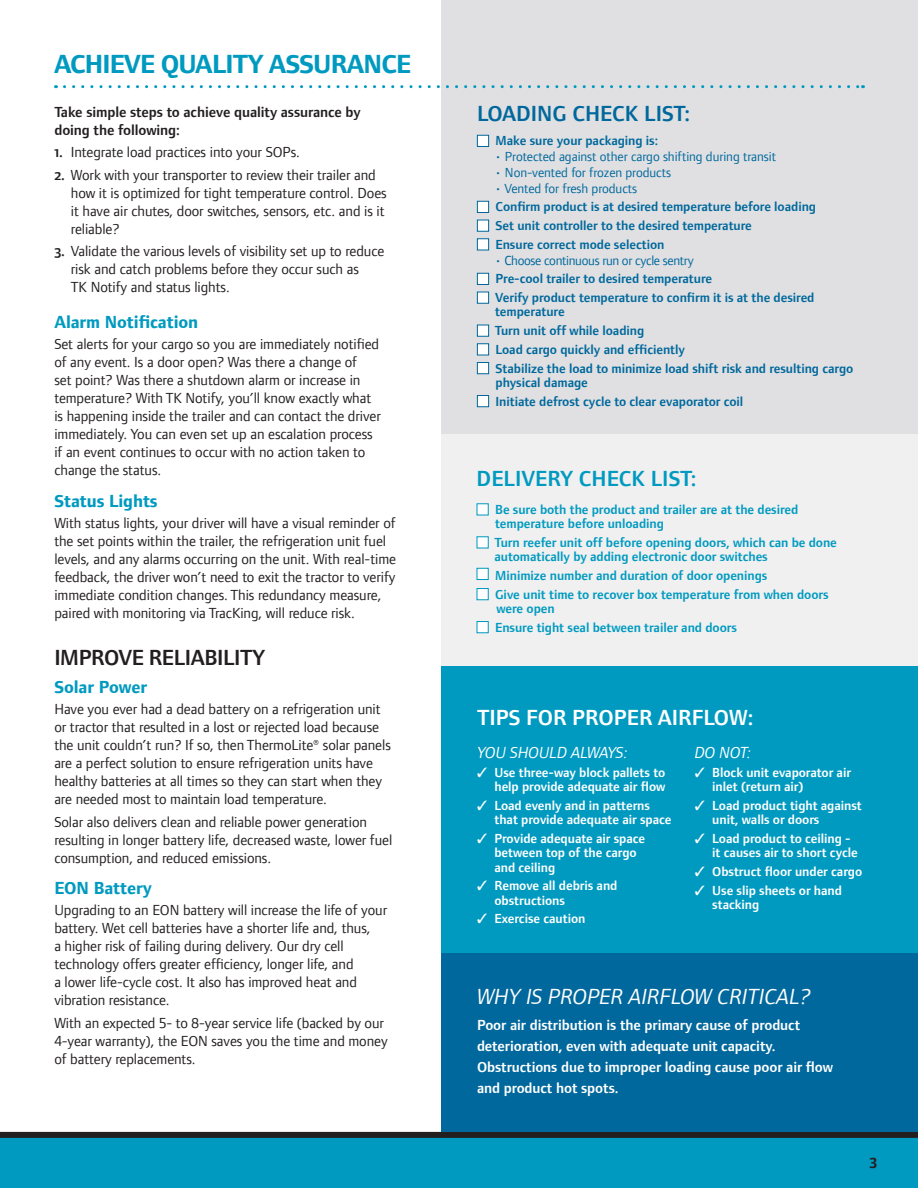
<style>
.page{position:relative;width:918px;height:1188px;background:#fff}
.page>*{position:absolute;margin:0;border:0;box-sizing:border-box;transform-origin:0 0}
.t1{font:700 27px "Foundry Form Sans";letter-spacing:-.03em;color:#009ac0}
.t2{font:italic 22.5px "Foundry Form Sans";color:#fff}
.t3{font:22.5px "Foundry Form Sans Demi OSF";color:#fff}
.t4{font:22.5px "Foundry Form Sans Demi OSF";color:#009ac0}
.t5{font:22.5px "Foundry Form Sans Demi OSF";letter-spacing:-.02em;color:#231f20}
.t6{font:22.5px "Foundry Form Sans Demi OSF";color:#00689c}
.t7{font:700 18px "Foundry Form Sans";letter-spacing:-.005em;color:#009ac0}
.t8{font:italic 16.5px "Foundry Form Sans";letter-spacing:-.005em;color:#fff}
.t9{font:15px/18px "Foundry Form Sans";letter-spacing:-.005em;color:#231f20}
.t10{font:15px/21px "Foundry Form Sans Demi OSF";letter-spacing:-.005em;color:#fff}
.t11{font:15px/18px "Foundry Form Sans Demi OSF";letter-spacing:-.005em;color:#231f20}
.t12{font:700 15px "Foundry Form Sans";color:#231f20}
.t13{font:13.5px/18.8px "Foundry Form Sans Demi OSF";letter-spacing:-.005em;color:#00689c}
.t14{font:13.5px/14.2px "Foundry Form Sans Demi OSF";letter-spacing:-.005em;color:#fff}
.t15{font:13.5px/14.2px "Foundry Form Sans Demi OSF";letter-spacing:-.005em;color:#009ac0}
.t16{font:13.5px "Foundry Form Sans";letter-spacing:-.005em;color:#00689c}
.t17{font:13.5px "Foundry Form Sans";letter-spacing:-.025em;color:#00689c}
.s1{font-family:"Foundry Form Sans Demi OSF"}
</style>
<div class="page">
<div style="left:0;top:1133px;width:918px;height:55px;background:#009ac0"></div>
<div style="left:0;top:1132px;width:918px;height:6px;background:#231f20"></div>
<div style="left:441px;top:0;width:477px;height:436px;background:#e0e0e2"></div>
<div style="left:441px;top:666px;width:477px;height:288px;background:#009ac0"></div>
<div style="left:441px;top:953px;width:477px;height:179px;background:#00689c"></div>
<div style="left:477px;top:135px;width:12px;height:12px;background:#fff;border:1px solid #00689c"></div>
<div style="left:477px;top:201px;width:12px;height:12px;background:#fff;border:1px solid #00689c"></div>
<div style="left:477px;top:220px;width:12px;height:12px;background:#fff;border:1px solid #00689c"></div>
<div style="left:477px;top:238px;width:12px;height:12px;background:#fff;border:1px solid #00689c"></div>
<div style="left:477px;top:273px;width:12px;height:12px;background:#fff;border:1px solid #00689c"></div>
<div style="left:477px;top:292px;width:12px;height:12px;background:#fff;border:1px solid #00689c"></div>
<div style="left:477px;top:325px;width:12px;height:12px;background:#fff;border:1px solid #00689c"></div>
<div style="left:477px;top:343px;width:12px;height:12px;background:#fff;border:1px solid #00689c"></div>
<div style="left:477px;top:362px;width:12px;height:12px;background:#fff;border:1px solid #00689c"></div>
<div style="left:477px;top:395px;width:12px;height:12px;background:#fff;border:1px solid #00689c"></div>
<div style="left:441px;top:435px;width:477px;height:231px;background:#f0f0f1"></div>
<svg style="left:477px;top:503px;width:12px;height:12px"></svg>
<svg style="left:477px;top:536px;width:12px;height:12px"></svg>
<div style="left:477px;top:568px;width:12px;height:12px;background:#fff;border:1px solid #009ac0"></div>
<div style="left:477px;top:588px;width:12px;height:12px;background:#fff;border:1px solid #009ac0"></div>
<div style="left:477px;top:621px;width:12px;height:12px;background:#fff;border:1px solid #009ac0"></div>
<svg style="left:64px;top:85px;width:799px;height:3px"></svg>
<h1 class="t1" style="left:54px;top:49px;width:359px">ACHIEVE QUALITY ASSURANCE</h1>
<p class="t11" style="left:54px;top:102px;width:308px">Take simple steps to achieve quality assurance by doing the following:</p>
<p class="t9" style="left:54px;top:143px;width:247px"><span class="s1">1.</span> Integrate load practices into your SOPs.</p>
<p class="t9" style="left:71px;top:165px;width:317px;text-indent:-16px"><span class="s1">2.</span> Work with your transporter to review their trailer and how it is optimized for tight temperature control. Does it have air chutes, door switches, sensors, etc. and is it reliable?</p>
<p class="t9" style="left:71px;top:242px;width:315px;text-indent:-16px"><span class="s1">3.</span> Validate the various levels of visibility set up to reduce risk and catch problems before they occur such as<br>TK Notify and status lights.</p>
<p class="t7" style="left:54px;top:312px;width:145px">Alarm Notification</p>
<p class="t9" style="left:54px;top:335px;width:328px">Set alerts for your cargo so you are immediately notified of any event. Is a door open? Was there a change of<br>set point? Was there a shutdown alarm or increase in temperature? With TK Notify, you’ll know exactly what is happening inside the trailer and can contact the driver immediately. You can even set up an escalation process if an event continues to occur with no action taken to change the status.</p>
<p class="t7" style="left:54px;top:490px;width:105px">Status Lights</p>
<p class="t9" style="left:54px;top:513px;width:343px">With status lights, your driver will have a visual reminder of the set points within the trailer, the refrigeration unit fuel levels, and any alarms occurring on the unit. With real-time feedback, the driver won’t need to exit the tractor to verify immediate condition changes. This redundancy measure, paired with monitoring via TracKing, will reduce risk.</p>
<h2 class="t5" style="left:54px;top:644px;width:212px">IMPROVE RELIABILITY</h2>
<p class="t7" style="left:54px;top:677px;width:94px">Solar Power</p>
<p class="t9" style="left:54px;top:700px;width:338px">Have you ever had a dead battery on a refrigeration unit or tractor that resulted in a lost or rejected load because the unit couldn’t run? If so, then ThermoLite® solar panels are a perfect solution to ensure refrigeration units have healthy batteries at all times so they can start when they are needed most to maintain load temperature.</p>
<p class="t9" style="left:54px;top:812px;width:339px">Solar also delivers clean and reliable power generation resulting in longer battery life, decreased waste, lower fuel consumption, and reduced emissions.</p>
<p class="t7" style="left:54px;top:878px;width:99px">EON Battery</p>
<p class="t9" style="left:54px;top:901px;width:334px">Upgrading to an EON battery will increase the life of your battery. Wet cell batteries have a shorter life and, thus,<br>a higher risk of failing during delivery. Our dry cell technology offers greater efficiency, longer life, and<br>a lower life-cycle cost. It also has improved heat and vibration resistance.</p>
<p class="t9" style="left:54px;top:1013px;width:335px">With an expected 5- to 8-year service life (backed by our<br>4-year warranty), the EON saves you the time and money of battery replacements.</p>
<h2 class="t6" style="left:477px;top:101px;width:214px">LOADING CHECK LIST:</h2>
<p class="t13" style="left:496px;top:131px;width:164px">Make sure your packaging is:</p>
<p class="t16" style="left:495px;top:149px;width:283px">• Protected against other cargo shifting during transit</p>
<p class="t16" style="left:495px;top:165px;width:178px">• Non-vented for frozen products</p>
<p class="t16" style="left:495px;top:181px;width:144px">• Vented for fresh products</p>
<p class="t13" style="left:496px;top:197px;width:322px">Confirm product is at desired temperature before loading<br>Set unit controller to the desired temperature<br>Ensure correct mode selection</p>
<p class="t17" style="left:495px;top:253px;width:200px">• Choose continuous run or cycle sentry</p>
<p class="t13" style="left:495px;top:269px;width:321px">Pre-cool trailer to desired temperature<br>Verify product temperature to confirm it is at the desired</p>
<p class="t13" style="left:495px;top:302px;width:360px">temperature<br>Turn unit off while loading<br>Load cargo quickly and efficiently<br>Stabilize the load to minimize load shift risk and resulting cargo</p>
<p class="t13" style="left:496px;top:373px;width:249px">physical damage<br>Initiate defrost cycle to clear evaporator coil</p>
<h2 class="t4" style="left:477px;top:466px;width:221px">DELIVERY CHECK LIST:</h2>
<p class="t15" style="left:495px;top:502px;width:305px">Be sure both the product and trailer are at the desired temperature before unloading</p>
<p class="t15" style="left:494px;top:535px;width:344px">Turn reefer unit off before opening doors, which can be done automatically by adding electronic door switches</p>
<p class="t15" style="left:495px;top:566px;width:335px;line-height:18.8px">Minimize number and duration of door openings<br>Give unit time to recover box temperature from when doors</p>
<p class="t15" style="left:495px;top:599px;width:243px;line-height:18.8px">were open<br>Ensure tight seal between trailer and doors</p>
<h2 class="t3" style="left:477px;top:705px;width:278px">TIPS FOR PROPER AIRFLOW:</h2>
<p class="t8" style="left:477px;top:744px;width:152px">YOU SHOULD ALWAYS:</p>
<p class="t14" style="left:477px;top:765px;width:190px;text-align:right">✓ Use three-way block pallets to help provide adequate air flow</p>
<p class="t14" style="left:494px;top:799px;width:178px;text-indent:-17px">✓ Load evenly and in patterns that provide adequate air space</p>
<p class="t14" style="left:494px;top:832px;width:152px;text-indent:-17px">✓ Provide adequate air space between top of the cargo and ceiling</p>
<p class="t14" style="left:494px;top:879px;width:124px;text-indent:-17px">✓ Remove all debris and obstructions</p>
<p class="t14" style="left:477px;top:912px;width:110px">✓ Exercise caution</p>
<p class="t8" style="left:695px;top:744px;width:58px">DO NOT:</p>
<p class="t14" style="left:712px;top:765px;width:140px;text-indent:-17px">✓ Block unit evaporator air inlet (return air)</p>
<p class="t14" style="left:712px;top:799px;width:151px;text-indent:-17px">✓ Load product tight against unit, walls or doors</p>
<p class="t14" style="left:712px;top:832px;width:147px;text-indent:-17px">✓ Load product to ceiling - it causes air to short cycle</p>
<p class="t14" style="left:695px;top:865px;width:169px">✓ Obstruct floor under cargo</p>
<p class="t14" style="left:712px;top:883px;width:131px;text-indent:-17px">✓ Use slip sheets or hand stacking</p>
<h2 class="t2" style="left:477px;top:984px;width:336px">WHY IS PROPER AIRFLOW CRITICAL?</h2>
<p class="t10" style="left:477px;top:1015px;width:358px">Poor air distribution is the primary cause of product deterioration, even with adequate unit capacity.<br>Obstructions due to improper loading cause poor air flow and product hot spots.</p>
<p class="t12" style="left:870px;top:1155px;width:9px">3</p>
</div>
